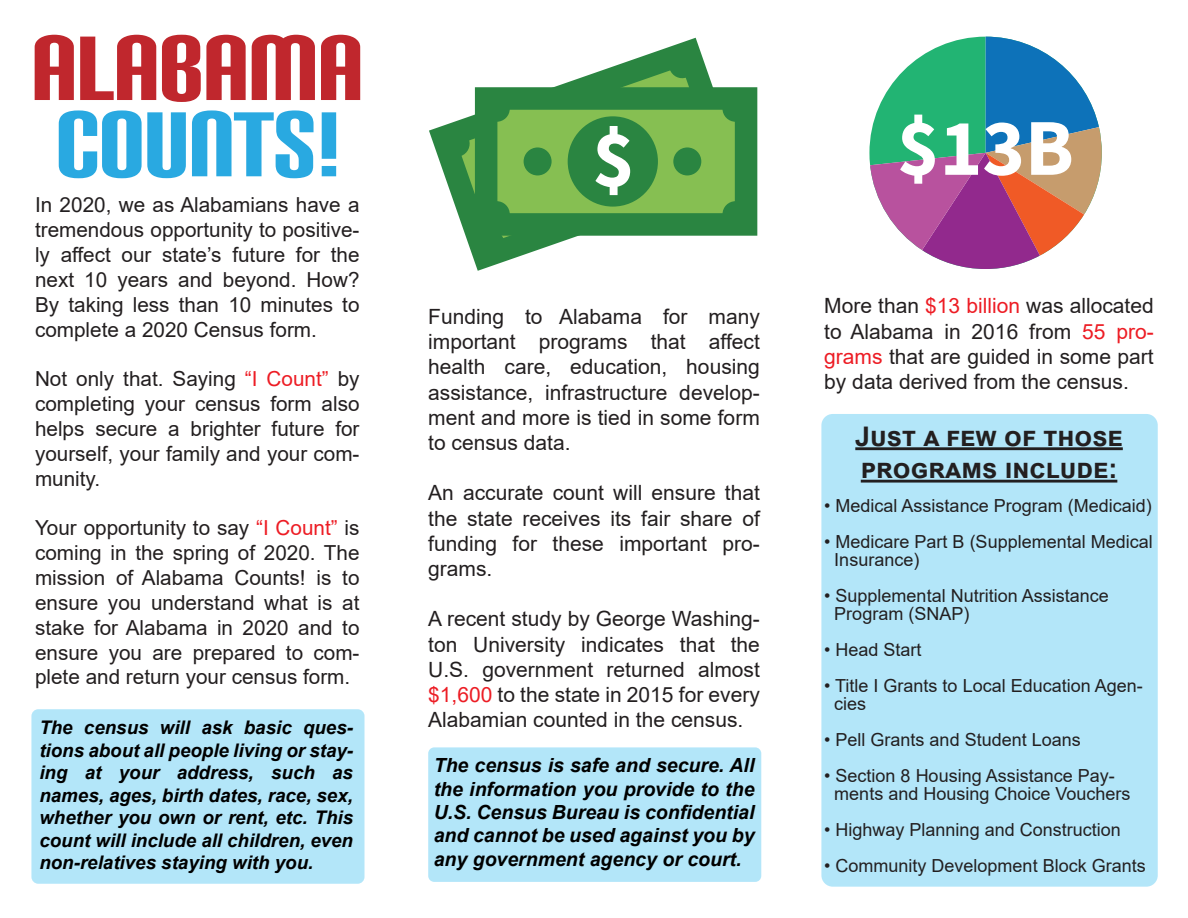
<style>
.page{position:relative;width:1188px;height:918px;background:#fff}
.page>*{position:absolute;margin:0;border:0;box-sizing:border-box;transform-origin:0 0}
.t1{font:700 27px/32.4px "Arial";color:#231f20}
.t2{font:21px/25.2px "Arial";color:#231f20;text-align:justify}
.t3{font:20.7px/24.9px "Arial";color:#231f20;text-align:justify}
.t4{font:italic 700 19.5px/23.4px "Arial";color:#000;text-align:justify}
.t5{font:italic 700 18.75px/22.5px "Arial";color:#000;text-align:justify}
.t6{font:18px/18px "Arial";color:#231f20}
.s1{color:#ed1c24}
.s2{color:#ec1c24}
</style>
<div class="page">
<div style="left:31px;top:709px;width:334px;height:175px;background:#b3e6f9;border-radius:7px"></div>
<div style="left:428px;top:747px;width:333px;height:135px;background:#b3e6f9;border-radius:6px"></div>
<svg style="left:35px;top:35px;width:39px;height:65px"></svg>
<svg style="left:80px;top:35px;width:76px;height:65px"></svg>
<svg style="left:162px;top:35px;width:84px;height:67px"></svg>
<svg style="left:252px;top:35px;width:63px;height:65px"></svg>
<svg style="left:321px;top:35px;width:39px;height:65px"></svg>
<svg style="left:59px;top:110px;width:127px;height:68px"></svg>
<svg style="left:192px;top:110px;width:122px;height:68px"></svg>
<svg style="left:322px;top:112px;width:14px;height:64px"></svg>
<svg style="left:429px;top:37px;width:329px;height:234px"></svg>
<svg style="left:442px;top:129px;width:29px;height:29px"></svg>
<svg style="left:476px;top:236px;width:30px;height:22px"></svg>
<svg style="left:667px;top:50px;width:30px;height:30px"></svg>
<div style="left:475px;top:87px;width:282px;height:149px;background:#86bf52;border:22px solid #2a8541"></div>
<div style="left:484px;top:96px;width:26px;height:26px;background:#2a8541;border-radius:50%"></div>
<div style="left:484px;top:201px;width:26px;height:26px;background:#2a8541;border-radius:50%"></div>
<div style="left:722px;top:201px;width:27px;height:26px;background:#2a8541;border-radius:50%"></div>
<div style="left:722px;top:96px;width:27px;height:26px;background:#2a8541;border-radius:50%"></div>
<div style="left:673px;top:147px;width:28px;height:28px;background:#2a8541;border-radius:50%"></div>
<div style="left:821px;top:414px;width:337px;height:473px;background:#b3e6f9;border-radius:11px"></div>
<hr style="left:855px;top:447px;width:268px;height:3px;background:#231f20">
<hr style="left:861px;top:480px;width:256px;height:3px;background:#231f20">
<svg style="left:497px;top:105px;width:173px;height:101px"></svg>
<svg style="left:869px;top:37px;width:233px;height:232px"></svg>
<p class="t3" style="left:35px;top:193px;width:326px">In 2020, we as Alabamians have a tremendous opportunity to positive&shy;ly affect our state’s future for the next 10 years and beyond. How?<br>By taking less than 10 minutes to complete a 2020 Census form.</p>
<p class="t3" style="left:35px;top:367px;width:326px">Not only that. Saying <span class="s1">“I Count”</span> by completing your census form also helps secure a brighter future for yourself, your family and your com&shy;munity.</p>
<p class="t3" style="left:35px;top:516px;width:326px">Your opportunity to say <span class="s1">“I Count”</span> is coming in the spring of 2020. The mission of Alabama Counts! is to ensure you understand what is at stake for Alabama in 2020 and to ensure you are prepared to com&shy;plete and return your census form.</p>
<p class="t5" style="left:39px;top:717px;width:315px">The census will ask basic ques&shy;tions about all people living or stay&shy;ing at your address, such as names, ages, birth dates, race, sex, whether you own or rent, etc. This count will include all children, even non-relatives staying with you.</p>
<p class="t2" style="left:428px;top:304px;width:333px">Funding to Alabama for many important programs that affect health care, education, housing assistance, infrastructure develop&shy;ment and more is tied in some form to census data.</p>
<p class="t2" style="left:428px;top:480px;width:333px">An accurate count will ensure that the state receives its fair share of funding for these important pro&shy;grams.</p>
<p class="t2" style="left:428px;top:606px;width:333px">A recent study by George Washing&shy;ton University indicates that the U.S. government returned almost <span class="s2">$1,600</span> to the state in 2015 for every Alabamian counted in the census.</p>
<p class="t4" style="left:434px;top:754px;width:322px">The census is safe and secure. All the information you provide to the U.S. Census Bureau is confidential and cannot be used against you by any government agency or court.</p>
<p class="t2" style="left:824px;top:293px;width:331px">More than <span class="s1">$13 billion</span> was allocated to Alabama in 2016 from <span class="s1">55 pro&shy;grams</span> that are guided in some part by data derived from the census.</p>
<p class="t1" style="left:855px;top:420px;width:269px">JUST A FEW OF THOSE<br>PROGRAMS INCLUDE:</p>
<p class="t6" style="left:824px;top:497px;width:329px">• Medical Assistance Program (Medicaid)</p>
<p class="t6" style="left:834px;top:533px;width:320px;text-indent:-10px">• Medicare Part B (Supplemental Medical<br>Insurance)</p>
<p class="t6" style="left:834px;top:587px;width:276px;text-indent:-10px">• Supplemental Nutrition Assistance<br>Program (SNAP)</p>
<p class="t6" style="left:824px;top:641px;width:99px">• Head Start</p>
<p class="t6" style="left:834px;top:677px;width:310px;text-indent:-10px">• Title I Grants to Local Education Agen&shy;cies</p>
<p class="t6" style="left:824px;top:731px;width:258px">• Pell Grants and Student Loans</p>
<p class="t6" style="left:834px;top:767px;width:298px;text-indent:-10px">• Section 8 Housing Assistance Pay&shy;ments and Housing Choice Vouchers</p>
<p class="t6" style="left:824px;top:821px;width:298px">• Highway Planning and Construction</p>
<p class="t6" style="left:824px;top:857px;width:323px">• Community Development Block Grants</p>
</div>
